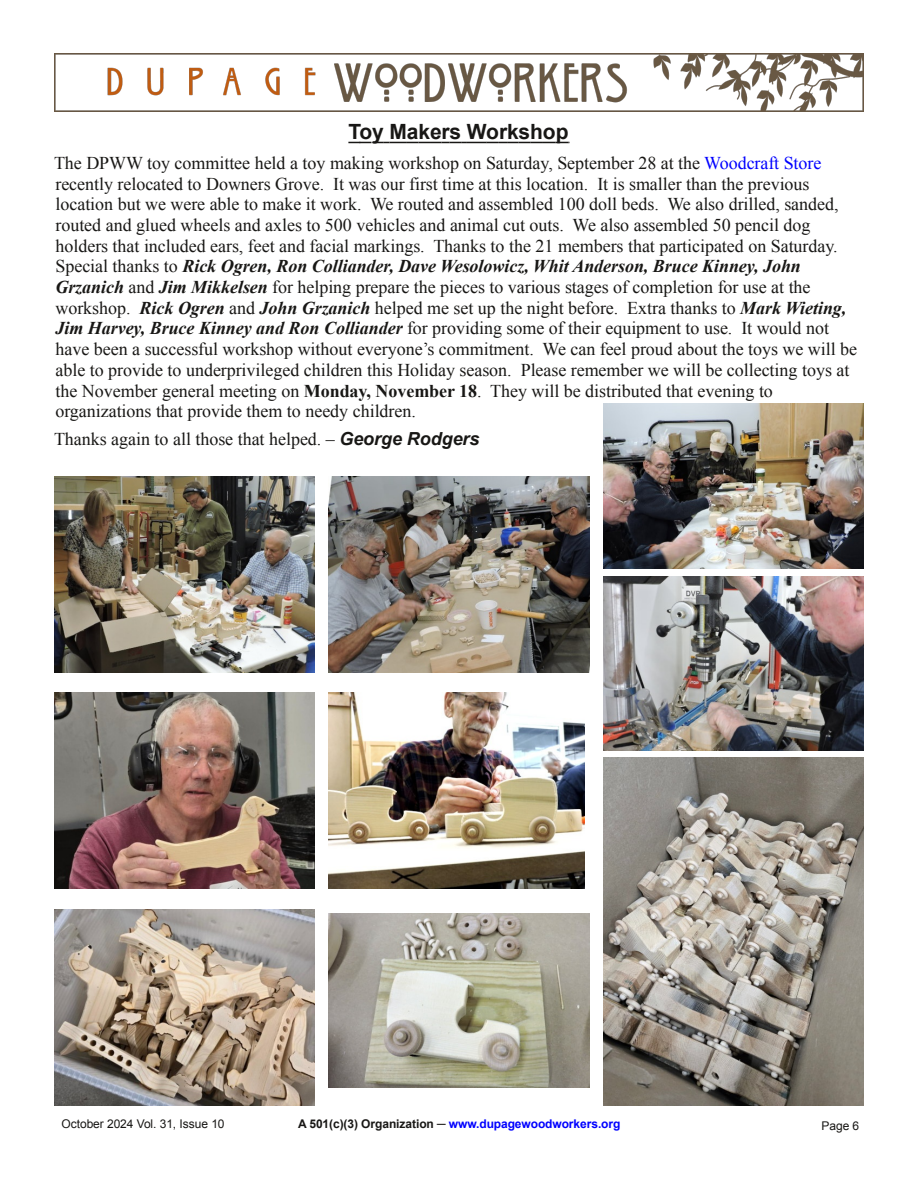
<style>
.page{position:relative;width:918px;height:1188px;background:#fff}
.page>*{position:absolute;margin:0;border:0;box-sizing:border-box;transform-origin:0 0}
.t1{font:700 21px "Arial";letter-spacing:-.005em;color:#181715}
.t2{font:18px/20.7px "Times New Roman";color:#181715}
.t3{font:700 12px "Arial";letter-spacing:-.005em;color:#00f}
.t4{font:12px "Arial";letter-spacing:-.005em;color:#181715}
.s1{color:#00f}
.s2{font-weight:700;font-style:italic}
.s3{font-weight:700}
.s4{font-family:"Arial";font-weight:700;font-style:italic}
.s5{color:#181715}
</style>
<div class="page">
<img style="left:54px;top:54px;width:810px;height:57px">
<svg style="left:348px;top:142px;width:221px;height:1px"></svg>
<img style="left:329px;top:914px;width:261px;height:174px">
<img style="left:603px;top:757px;width:261px;height:348px">
<img style="left:54px;top:910px;width:261px;height:195px">
<img style="left:603px;top:403px;width:261px;height:165px">
<img style="left:54px;top:477px;width:261px;height:195px">
<img style="left:54px;top:693px;width:261px;height:195px">
<img style="left:603px;top:576px;width:261px;height:174px">
<img style="left:329px;top:477px;width:261px;height:195px">
<img style="left:329px;top:693px;width:255px;height:195px">
<p class="t1" style="left:348px;top:120px;width:222px">Toy Makers Workshop</p>
<p class="t2" style="left:54px;top:152px;width:805px">The DPWW toy committee held a toy making workshop on Saturday, September 28 at the <span class="s1">Woodcraft Store </span>recently relocated to Downers Grove. It was our first time at this location. It is smaller than the previous location but we were able to make it work. We routed and assembled 100 doll beds. We also drilled, sanded, routed and glued wheels and axles to 500 vehicles and animal cut outs. We also assembled 50 pencil dog holders that included ears, feet and facial markings. Thanks to the 21 members that participated on Saturday.<br>Special thanks to <span class="s2">Rick Ogren, Ron Colliander, Dave Wesolowicz, Whit Anderson, Bruce Kinney, John Grzanich</span> and <span class="s2">Jim Mikkelsen</span> for helping prepare the pieces to various stages of completion for use at the workshop. <span class="s2">Rick Ogren</span> and <span class="s2">John Grzanich</span> helped me set up the night before. Extra thanks to <span class="s2">Mark Wieting, Jim Harvey, Bruce Kinney and Ron Colliander</span> for providing some of their equipment to use. It would not have been a successful workshop without everyone’s commitment. We can feel proud about the toys we will be able to provide to underprivileged children this Holiday season. Please remember we will be collecting toys at the November general meeting on <span class="s3">Monday, November 18</span>. They will be distributed that evening to organizations that provide them to needy children.</p>
<p class="t2" style="left:54px;top:429px;width:427px">Thanks again to all those that helped. – <span class="s4">George Rodgers</span></p>
<p class="t4" style="left:62px;top:1117px;width:165px">October 2024 Vol. 31, Issue 10</p>
<p class="t3" style="left:298px;top:1118px;width:324px"><span class="s5">A 501(c)(3) Organization ─</span> www.dupagewoodworkers.org</p>
<p class="t4" style="left:822px;top:1119px;width:39px">Page 6</p>
</div>
